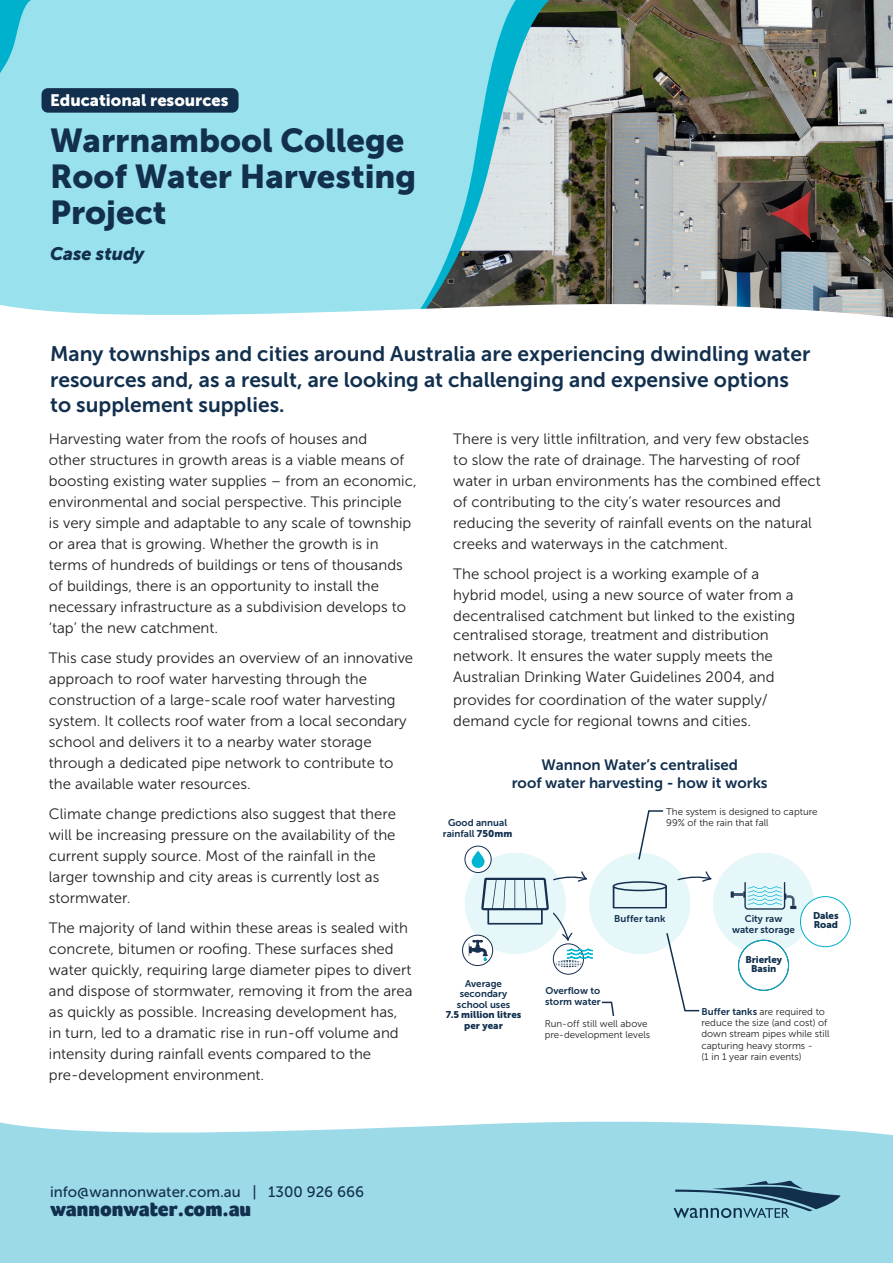
<style>
.page{position:relative;width:893px;height:1263px;background:#fff}
.page>*{position:absolute;margin:0;border:0;box-sizing:border-box;transform-origin:0 0}
.t1{font:33px/36px "Museo Sans 900";color:#12304e}
.Introductory_body_text{font:21px/25.2px "Museo Sans 700";color:#12304e}
.t2{font:900 21px "Foco";color:#12304e}
.t3{font:italic 18px "Museo Sans 900";color:#12304e}
.Sub-heading{font:16.5px "Museo Sans 900";color:#fff}
.t4{font:15px/21px "Museo Sans 300";color:#231f20}
.t5{font:15px/18px "Museo Sans 700";color:#12304e;text-align:center}
.t6{font:15px "Museo Sans 500";color:#12304e}
.Sub-heading-2{font:9.75px/11.2px "Museo Sans 300";color:#231f20}
.Sub-heading-3{font:9.75px/10.5px "Museo Sans 700";color:#12304e;text-align:center}
.Sub-heading-4{font:9.75px/9.8px "Museo Sans 900";letter-spacing:-.01em;color:#12304e;text-align:center}
.s1{font-family:"Museo Sans 900"}
.s2{font-family:"Museo Sans 700";color:#12304e}
</style>
<div class="page">
<img style="left:568px;top:0;width:325px;height:297px">
<div style="left:0;top:1121px;width:893px;height:142px;background:#9cdae8"></div>
<svg style="left:525px;top:0;width:43px;height:297px;background:#b2bcb9"></svg>
<svg style="left:0;top:0;width:525px;height:297px;background:#96dce7"></svg>
<svg style="left:0;top:0;width:57px;height:85px;background:#75d5e5"></svg>
<svg style="left:0;top:297px;width:893px;height:21px"></svg>
<svg style="left:673px;top:1180px;width:168px;height:38px;background:#71a5b8"></svg>
<div style="left:42px;top:88px;width:197px;height:25px;background:#12304e;border-radius:6px"></div>
<svg style="left:462px;top:810px;width:388px;height:206px"></svg>
<div style="left:800px;top:896px;width:51px;height:51px;border:1px solid #00b1cd;border-radius:50%"></div>
<p class="Sub-heading" style="left:50px;top:91px;width:180px">Educational resources</p>
<p class="t1" style="left:50px;top:122px;width:368px">Warrnambool College<br>Roof Water Harvesting<br>Project</p>
<p class="t3" style="left:50px;top:244px;width:96px">Case study</p>
<p class="Introductory_body_text" style="left:50px;top:341px;width:762px">Many townships and cities around Australia are experiencing dwindling water resources and, as a result, are looking at challenging and expensive options to supplement supplies.</p>
<p class="t4" style="left:49px;top:428px;width:369px">Harvesting water from the roofs of houses and<br>other structures in growth areas is a viable means of boosting existing water supplies – from an economic, environmental and social perspective. This principle<br>is very simple and adaptable to any scale of township or area that is growing. Whether the growth is in terms of hundreds of buildings or tens of thousands of buildings, there is an opportunity to install the necessary infrastructure as a subdivision develops to ‘tap’ the new catchment.</p>
<p class="t4" style="left:49px;top:647px;width:366px">This case study provides an overview of an innovative approach to roof water harvesting through the construction of a large-scale roof water harvesting system. It collects roof water from a local secondary school and delivers it to a nearby water storage through a dedicated pipe network to contribute to the available water resources.</p>
<p class="t4" style="left:49px;top:803px;width:349px">Climate change predictions also suggest that there will be increasing pressure on the availability of the current supply source. Most of the rainfall in the larger township and city areas is currently lost as stormwater.</p>
<p class="t4" style="left:49px;top:917px;width:365px">The majority of land within these areas is sealed with concrete, bitumen or roofing. These surfaces shed water quickly, requiring large diameter pipes to divert and dispose of stormwater, removing it from the area as quickly as possible. Increasing development has, in turn, led to a dramatic rise in run-off volume and intensity during rainfall events compared to the pre-development environment.</p>
<p class="t4" style="left:453px;top:428px;width:369px">There is very little infiltration, and very few obstacles to slow the rate of drainage. The harvesting of roof water in urban environments has the combined effect of contributing to the city’s water resources and reducing the severity of rainfall events on the natural creeks and waterways in the catchment.</p>
<p class="t4" style="left:453px;top:563px;width:343px">The school project is a working example of a hybrid model, using a new source of water from a decentralised catchment but linked to the existing</p>
<p class="t4" style="left:453px;top:625px;width:323px">centralised storage, treatment and distribution network. It ensures the water supply meets the<br>Australian Drinking Water Guidelines 2004, and</p>
<p class="t4" style="left:453px;top:689px;width:316px">provides for coordination of the water supply/ demand cycle for regional towns and cities.</p>
<p class="t5" style="left:512px;top:756px;width:257px">Wannon Water’s centralised<br>roof water harvesting - how it works</p>
<p class="Sub-heading-3" style="left:443px;top:818px;width:71px">Good annual rainfall <span class="s1">750mm</span></p>
<p class="Sub-heading-2" style="left:666px;top:806px;width:153px">The system is designed to capture<br>99% of the rain that fall</p>
<p class="Sub-heading-3" style="left:446px;top:978px;width:77px">Average secondary school uses<br><span class="s1">7.5 million litres per year</span></p>
<p class="Sub-heading-3" style="left:545px;top:986px;width:57px;text-align:left">Overflow to storm water</p>
<p class="Sub-heading-3" style="left:614px;top:914px;width:53px">Buffer tank</p>
<p class="Sub-heading-3" style="left:732px;top:914px;width:64px">City raw water storage</p>
<p class="Sub-heading-4" style="left:746px;top:954px;width:38px">Brierley<br>Basin</p>
<p class="Sub-heading-4" style="left:813px;top:910px;width:27px;text-align:left">Dales<br>Road</p>
<p class="Sub-heading-2" style="left:545px;top:1018px;width:107px">Run-off still well above pre-development levels</p>
<p class="Sub-heading-2" style="left:701px;top:1006px;width:130px"><span class="s2">Buffer tanks</span> are required to reduce the size (and cost) of down stream pipes while still capturing heavy storms -<br>(1 in 1 year rain events)</p>
<p class="t6" style="left:50px;top:1183px;width:315px">info@wannonwater.com.au | 1300 926 666</p>
<p class="t2" style="left:50px;top:1195px;width:203px">wannonwater.com.au</p>
</div>
